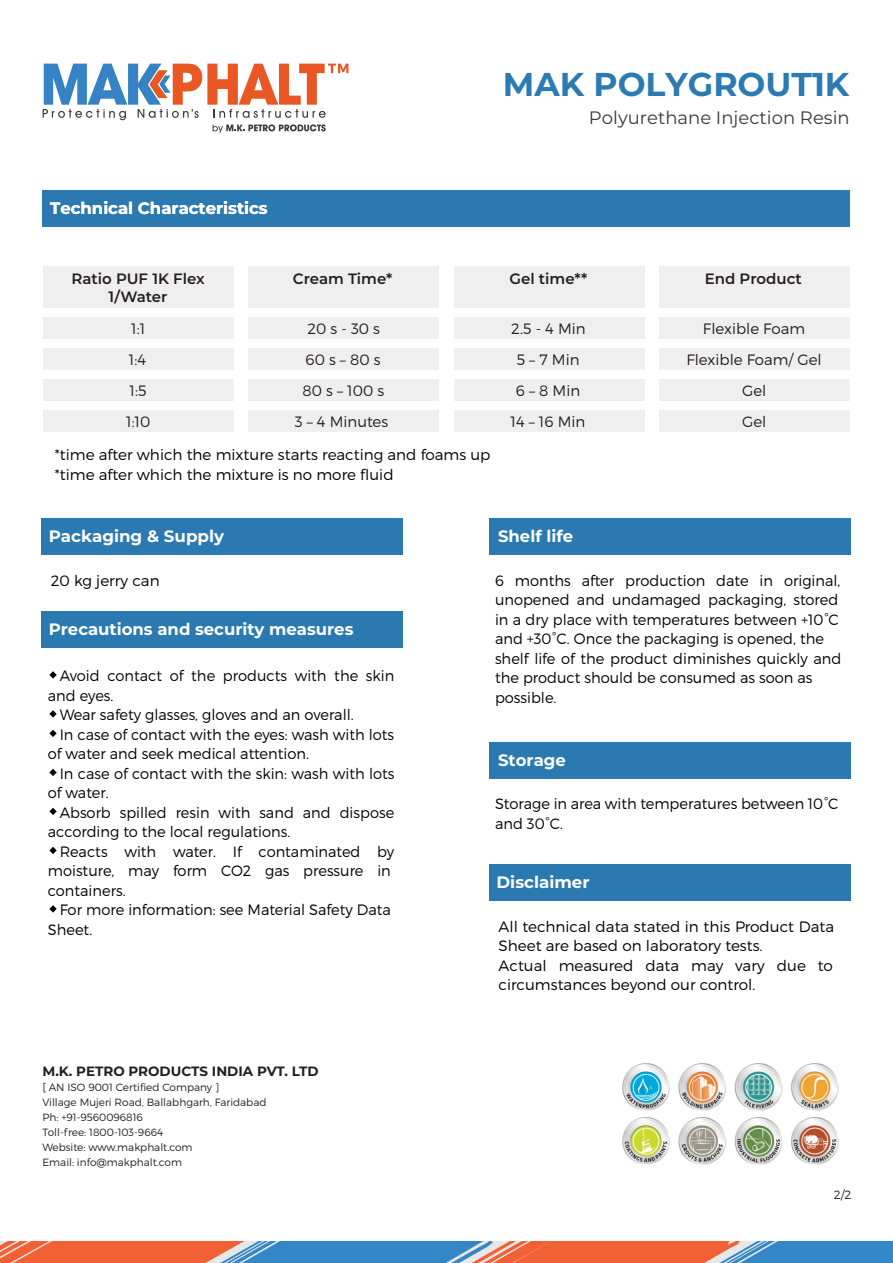
<style>
.page{position:relative;width:893px;height:1263px;background:#fff}
.page>*{position:absolute;margin:0;border:0;box-sizing:border-box;transform-origin:0 0}
.t1{font:700 33px "Montserrat";color:#2b7ab2}
.t2{font:18px "Montserrat";color:#3a3a3a}
.t3{font:700 16.5px "Montserrat";color:#fff}
.t4{font:300 15px/19.5px "Montserrat";color:#000}
.t5{font:300 15px/31px "Montserrat";color:#231f20}
.t6{font:600 15px/18px "Montserrat";color:#231f20;text-align:center}
.t7{font:700 13.5px "Montserrat";color:#231f20}
.t8{font:300 12px "Montserrat";color:#231f20}
.t9{font:300 10.5px/15px "Montserrat";color:#231f20}
.s1{font-size:10.95px}
</style>
<div class="page">
<div style="left:41px;top:519px;width:361px;height:36px;background:#2a7ab1"></div>
<div style="left:489px;top:865px;width:361px;height:36px;background:#2a7ab1"></div>
<div style="left:41px;top:611px;width:361px;height:36px;background:#2a7ab1"></div>
<svg style="left:49px;top:671px;width:8px;height:7px"></svg>
<svg style="left:49px;top:710px;width:8px;height:7px"></svg>
<svg style="left:49px;top:730px;width:8px;height:7px"></svg>
<svg style="left:49px;top:769px;width:8px;height:7px"></svg>
<svg style="left:49px;top:808px;width:8px;height:7px"></svg>
<svg style="left:49px;top:847px;width:8px;height:7px"></svg>
<svg style="left:49px;top:905px;width:8px;height:7px"></svg>
<div style="left:489px;top:519px;width:361px;height:36px;background:#2a7ab1"></div>
<div style="left:43px;top:191px;width:807px;height:36px;background:#2a7ab1"></div>
<svg style="left:0;top:1242px;width:893px;height:21px"></svg>
<img style="left:622px;top:1063px;width:217px;height:102px">
<div style="left:43px;top:267px;width:191px;height:41px;background:#efefef"></div>
<div style="left:248px;top:267px;width:191px;height:41px;background:#efefef"></div>
<div style="left:454px;top:267px;width:191px;height:41px;background:#efefef"></div>
<div style="left:659px;top:267px;width:191px;height:41px;background:#efefef"></div>
<div style="left:43px;top:317px;width:191px;height:22px;background:#efefef"></div>
<div style="left:248px;top:317px;width:191px;height:22px;background:#efefef"></div>
<div style="left:454px;top:317px;width:191px;height:22px;background:#efefef"></div>
<div style="left:659px;top:317px;width:191px;height:22px;background:#efefef"></div>
<div style="left:43px;top:348px;width:191px;height:22px;background:#efefef"></div>
<div style="left:248px;top:348px;width:191px;height:22px;background:#efefef"></div>
<div style="left:454px;top:348px;width:191px;height:22px;background:#efefef"></div>
<div style="left:659px;top:348px;width:191px;height:22px;background:#efefef"></div>
<div style="left:43px;top:379px;width:191px;height:22px;background:#efefef"></div>
<div style="left:248px;top:379px;width:191px;height:22px;background:#efefef"></div>
<div style="left:454px;top:379px;width:191px;height:22px;background:#efefef"></div>
<div style="left:659px;top:379px;width:191px;height:22px;background:#efefef"></div>
<div style="left:43px;top:410px;width:191px;height:22px;background:#efefef"></div>
<div style="left:248px;top:410px;width:191px;height:22px;background:#efefef"></div>
<div style="left:454px;top:410px;width:191px;height:22px;background:#efefef"></div>
<div style="left:659px;top:410px;width:191px;height:22px;background:#efefef"></div>
<div style="left:489px;top:742px;width:361px;height:36px;background:#2a7ab1"></div>
<svg style="left:43px;top:64px;width:305px;height:69px"></svg>
<p class="t3" style="left:50px;top:196px;width:219px">Technical Characteristics</p>
<h1 class="t1" style="left:503px;top:61px;width:348px">MAK POLYGROUT1K</h1>
<p class="t2" style="left:589px;top:105px;width:262px">Polyurethane Injection Resin</p>
<p class="t6" style="left:72px;top:269px;width:135px">Ratio PUF 1K Flex<br>1/Water</p>
<p class="t6" style="left:293px;top:269px;width:101px">Cream Time*</p>
<p class="t6" style="left:510px;top:269px;width:79px">Gel time**</p>
<p class="t6" style="left:705px;top:269px;width:99px">End Product</p>
<p class="t5" style="left:131px;top:313px;width:16px">1:1</p>
<p class="t5" style="left:307px;top:313px;width:74px">20 s - 30 s</p>
<p class="t5" style="left:511px;top:313px;width:76px">2.5 - 4 Min</p>
<p class="t5" style="left:703px;top:313px;width:104px">Flexible Foam</p>
<p class="t5" style="left:129px;top:344px;width:19px">1:4</p>
<p class="t5" style="left:306px;top:344px;width:76px">60 s – 80 s</p>
<p class="t5" style="left:517px;top:344px;width:64px">5 – 7 Min</p>
<p class="t5" style="left:686px;top:344px;width:137px">Flexible Foam/ Gel</p>
<p class="t5" style="left:130px;top:375px;width:18px">1:5</p>
<p class="t5" style="left:303px;top:375px;width:83px">80 s – 100 s</p>
<p class="t5" style="left:516px;top:375px;width:66px">6 – 8 Min</p>
<p class="t5" style="left:126px;top:406px;width:26px">1:10</p>
<p class="t5" style="left:295px;top:406px;width:95px">3 – 4 Minutes</p>
<p class="t5" style="left:510px;top:406px;width:76px">14 – 16 Min</p>
<p class="t5" style="left:742px;top:375px;width:26px">Gel<br>Gel</p>
<p class="t4" style="left:55px;top:445px;width:437px">*time after which the mixture starts reacting and foams up *time after which the mixture is no more fluid</p>
<p class="t3" style="left:49px;top:525px;width:177px">Packaging &amp; Supply</p>
<p class="t3" style="left:498px;top:525px;width:77px">Shelf life</p>
<p class="t4" style="left:51px;top:571px;width:110px">20 kg jerry can</p>
<p class="t3" style="left:49px;top:617px;width:306px">Precautions and security measures</p>
<p class="t4" style="left:60px;top:666px;width:336px">Avoid contact of the products with the skin</p>
<p class="t4" style="left:48px;top:685px;width:67px">and eyes.</p>
<p class="t4" style="left:60px;top:705px;width:296px">Wear safety glasses, gloves and an overall.</p>
<p class="t4" style="left:60px;top:724px;width:336px">In case of contact with the eyes: wash with lots</p>
<p class="t4" style="left:48px;top:744px;width:263px">of water and seek medical attention.</p>
<p class="t4" style="left:60px;top:763px;width:336px">In case of contact with the skin: wash with lots</p>
<p class="t4" style="left:48px;top:783px;width:62px">of water.</p>
<p class="t4" style="left:60px;top:802px;width:336px">Absorb spilled resin with sand and dispose</p>
<p class="t4" style="left:48px;top:822px;width:244px">according to the local regulations.</p>
<p class="t4" style="left:60px;top:841px;width:336px">Reacts with water. If contaminated by</p>
<p class="t4" style="left:48px;top:861px;width:344px">moisture, may form CO2 gas pressure in</p>
<p class="t4" style="left:48px;top:880px;width:79px">containers.</p>
<p class="t4" style="left:60px;top:900px;width:333px">For more information: see Material Safety Data</p>
<p class="t4" style="left:48px;top:919px;width:46px">Sheet.</p>
<p class="t7" style="left:42px;top:1061px;width:278px">M.K. PETRO PRODUCTS INDIA PVT. LTD</p>
<p class="t9" style="left:42px;top:1079px;width:226px"><span class="s1">[</span> AN ISO 9001 Certified Company ]<br>Village Mujeri Road, Ballabhgarh, Faridabad<br>Ph: +91-9560096816<br>Toll-free: 1800-103-9664<br>Website: www.makphalt.com<br>Email: info@makphalt.com</p>
<p class="t4" style="left:495px;top:570px;width:348px">6 months after production date in original, unopened and undamaged packaging, stored in a dry place with temperatures between +10°C and +30°C. Once the packaging is opened, the shelf life of the product diminishes quickly and the product should be consumed as soon as possible.</p>
<p class="t3" style="left:498px;top:748px;width:69px">Storage</p>
<p class="t4" style="left:495px;top:794px;width:345px">Storage in area with temperatures between 10°C and 30°C.</p>
<p class="t3" style="left:496px;top:870px;width:95px">Disclaimer</p>
<p class="t4" style="left:499px;top:916px;width:337px">All technical data stated in this Product Data Sheet are based on laboratory tests.<br>Actual measured data may vary due to circumstances beyond our control.</p>
<p class="t8" style="left:834px;top:1187px;width:19px">2/2</p>
</div>
